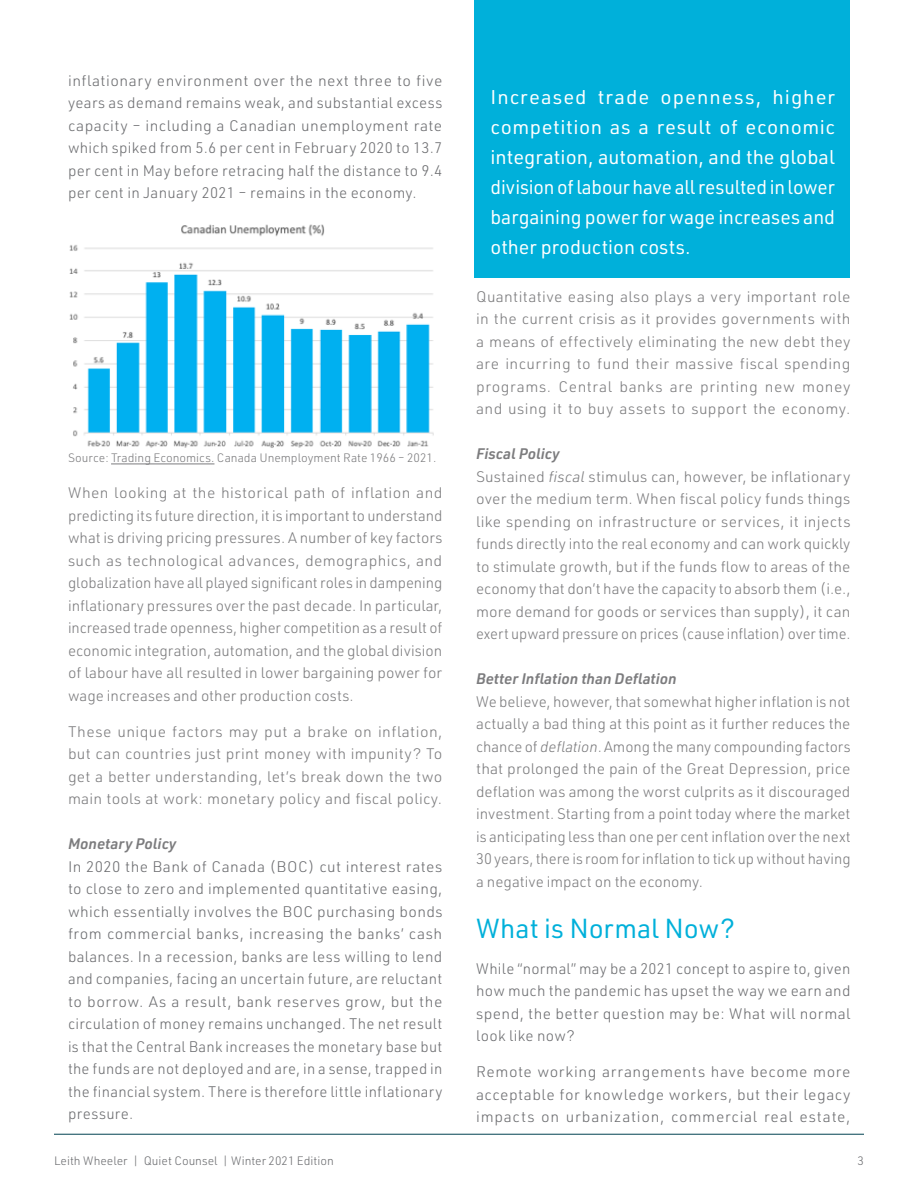
<style>
.page{position:relative;width:918px;height:1188px;background:#fff}
.page>*{position:absolute;margin:0;border:0;box-sizing:border-box;transform-origin:0 0}
.t1{font:27px "URWDIN";color:#00b0da}
.t2{font:19.5px/30px "URWDIN";color:#fff;text-align:justify}
.t3{font:300 15px/22.5px "URWDIN";letter-spacing:.005em;color:#7c7c7e;text-align:justify}
.t4{font:300 15px/22.5px "URWDIN";letter-spacing:.025em;color:#6d6e71;text-align:justify}
.t5{font:italic 600 15px "URWDIN";color:#7c7c7e}
.t6{font:300 12px "URWDIN";color:#7c7c7e}
.t7{font:300 12px "URWDIN";color:#6d6e71}
.s1{font-weight:600;font-style:italic}
.s2{font-style:italic}
</style>
<div class="page">
<hr style="left:54px;top:1134px;width:810px;height:1px;background:#004251">
<hr style="left:111px;top:464px;width:103px;height:1px;background:#7c7c7e">
<img style="left:69px;top:224px;width:365px;height:224px">
<div style="left:474px;top:0;width:375px;height:278px;background:#00b0da"></div>
<p class="t4" style="left:68px;top:69px;width:376px">inflationary environment over the next three to five years as demand remains weak, and substantial excess capacity – including a Canadian unemployment rate which spiked from 5.6 per cent in February 2020 to 13.7 per cent in May before retracing half the distance to 9.4 per cent in January 2021 – remains in the economy.</p>
<p class="t6" style="left:68px;top:450px;width:370px">Source: Trading Economics. Canada Unemployment Rate 1966 – 2021.</p>
<p class="t3" style="left:68px;top:481px;width:376px">When looking at the historical path of inflation and predicting its future direction, it is important to understand what is driving pricing pressures. A number of key factors such as technological advances, demographics, and globalization have all played significant roles in dampening inflationary pressures over the past decade. In particular, increased trade openness, higher competition as a result of economic integration, automation, and the global division of labour have all resulted in lower bargaining power for wage increases and other production costs.</p>
<p class="t3" style="left:68px;top:720px;width:376px">These unique factors may put a brake on inflation, but can countries just print money with impunity? To get a better understanding, let’s break down the two main tools at work: monetary policy and fiscal policy.</p>
<p class="t5" style="left:68px;top:834px;width:110px">Monetary Policy</p>
<p class="t4" style="left:68px;top:855px;width:376px">In 2020 the Bank of Canada (BOC) cut interest rates to close to zero and implemented quantitative easing, which essentially involves the BOC purchasing bonds from commercial banks, increasing the banks’ cash balances. In a recession, banks are less willing to lend and companies, facing an uncertain future, are reluctant to borrow. As a result, bank reserves grow, but the circulation of money remains unchanged. The net result is that the Central Bank increases the monetary base but the funds are not deployed and are, in a sense, trapped in the financial system. There is therefore little inflationary pressure.</p>
<h2 class="t2" style="left:491px;top:81px;width:346px">Increased trade openness, higher competition as a result of economic integration, automation, and the global division of labour have all resulted in lower bargaining power for wage increases and other production costs.</h2>
<p class="t3" style="left:476px;top:285px;width:376px">Quantitative easing also plays a very important role in the current crisis as it provides governments with a means of effectively eliminating the new debt they are incurring to fund their massive fiscal spending programs. Central banks are printing new money and using it to buy assets to support the economy.</p>
<p class="t3" style="left:476px;top:442px;width:376px;text-align:left"><span class="s1">Fiscal Policy<br></span>Sustained <span class="s2">fiscal</span> stimulus can, however, be inflationary over the medium term. When fiscal policy funds things like spending on infrastructure or services, it injects funds directly into the real economy and can work quickly to stimulate growth, but if the funds flow to areas of the economy that don’t have the capacity to absorb them (i.e., more demand for goods or services than supply), it can exert upward pressure on prices (cause inflation) over time.</p>
<p class="t5" style="left:476px;top:669px;width:202px">Better Inflation than Deflation</p>
<p class="t3" style="left:476px;top:690px;width:376px">We believe, however, that somewhat higher inflation is not actually a bad thing at this point as it further reduces the chance of <span class="s2">deflation</span>. Among the many compounding factors that prolonged the pain of the Great Depression, price deflation was among the worst culprits as it discouraged investment. Starting from a point today where the market is anticipating less than one per cent inflation over the next 30 years, there is room for inflation to tick up without having a negative impact on the economy.</p>
<h1 class="t1" style="left:476px;top:910px;width:261px">What is Normal Now?</h1>
<p class="t4" style="left:476px;top:957px;width:376px">While “normal” may be a 2021 concept to aspire to, given how much the pandemic has upset the way we earn and spend, the better question may be: What will normal look like now?</p>
<p class="t4" style="left:476px;top:1060px;width:376px">Remote working arrangements have become more acceptable for knowledge workers, but their legacy impacts on urbanization, commercial real estate,</p>
<p class="t7" style="left:54px;top:1153px;width:281px">Leith Wheeler | Quiet Counsel | Winter 2021 Edition</p>
<p class="t7" style="left:858px;top:1153px;width:8px">3</p>
</div>
